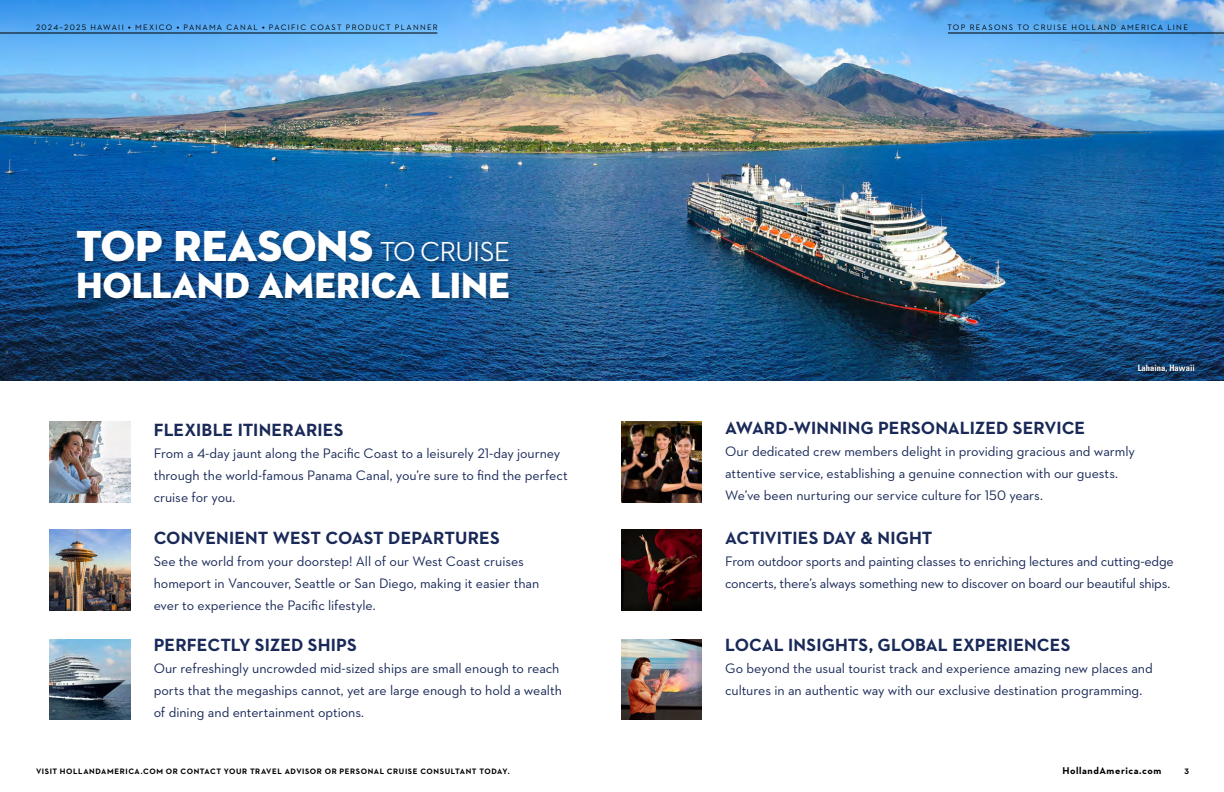
<style>
.page{position:relative;width:1224px;height:792px;background:#fff}
.page>*{position:absolute;margin:0;border:0;box-sizing:border-box;transform-origin:0 0}
.t1{font:44.2px "Mgkhsf Neutraface 2 Display Titling";letter-spacing:-.005em;color:#fff}
.t2{font:37.1px "Mgkhsf Neutraface 2 Display Titling";letter-spacing:-.005em;color:#fff}
.t3{font:700 18px "Qbygvm Neutraface 2 Text";color:#192958}
.t4{font:14px/22px "Cyksmg Neutraface 2 Text";letter-spacing:-.005em;color:#192958}
.t5{font:700 10px "Qbygvm Neutraface 2 Text";letter-spacing:.055em;color:#000}
.t6{font:700 condensed 8.6px "Nwykry Univers LT Std";color:#fff}
.t7{font:8px "Cyksmg Neutraface 2 Text";letter-spacing:.16em;color:#000}
.t8{font:700 8px "Qbygvm Neutraface 2 Text";letter-spacing:.07em;color:#000}
.s1{font-family:"Mgkhsf Neutraface 2 Display Titling"}
.s2{font-family:"Kmphtp Neutraface 2 Display";font-weight:500;font-size:28px}
</style>
<div class="page">
<img style="left:0;top:0;width:1224px;height:381px">
<hr style="left:0;top:33px;width:437px;height:1px;background:#000">
<hr style="left:948px;top:33px;width:276px;height:1px;background:#000">
<div style="left:1138px;top:364px;width:57px;height:9px;background:#000;opacity:.65"></div>
<div style="left:76px;top:230px;width:438px;height:74px;background:#000;opacity:.25"></div>
<img style="left:50px;top:422px;width:80px;height:81px">
<img style="left:50px;top:530px;width:80px;height:81px">
<img style="left:50px;top:639px;width:80px;height:81px">
<img style="left:621px;top:422px;width:81px;height:81px">
<img style="left:621px;top:530px;width:81px;height:81px">
<img style="left:621px;top:639px;width:81px;height:81px">
<p class="t7" style="left:36px;top:22px;width:403px">2024–2025 HAWAII <span class="s1">•</span> MEXICO <span class="s1">•</span> PANAMA CANAL <span class="s1">•</span> PACIFIC COAST PRODUCT PLANNER</p>
<p class="t7" style="left:947px;top:22px;width:242px">TOP REASONS TO CRUISE HOLLAND AMERICA LINE</p>
<h2 class="t1" style="left:76px;top:219px;width:435px">TOP REASONS <span class="s2">TO CRUISE</span></h2>
<h2 class="t2" style="left:76px;top:262px;width:435px">HOLLAND AMERICA LINE</h2>
<h3 class="t3" style="left:154px;top:418px;width:191px">FLEXIBLE ITINERARIES</h3>
<p class="t4" style="left:154px;top:442px;width:416px">From a 4-day jaunt along the Pacific Coast to a leisurely 21-day journey through the world-famous Panama Canal, you’re sure to find the perfect cruise for you.</p>
<h3 class="t3" style="left:154px;top:526px;width:347px">CONVENIENT WEST COAST DEPARTURES</h3>
<p class="t4" style="left:154px;top:550px;width:387px">See the world from your doorstep! All of our West Coast cruises homeport in Vancouver, Seattle or San Diego, making it easier than ever to experience the Pacific lifestyle.</p>
<h3 class="t3" style="left:154px;top:633px;width:205px">PERFECTLY SIZED SHIPS</h3>
<p class="t4" style="left:154px;top:657px;width:410px">Our refreshingly uncrowded mid-sized ships are small enough to reach ports that the megaships cannot, yet are large enough to hold a wealth of dining and entertainment options.</p>
<p class="t8" style="left:36px;top:767px;width:475px">VISIT HOLLANDAMERICA.COM OR CONTACT YOUR TRAVEL ADVISOR OR PERSONAL CRUISE CONSULTANT TODAY.</p>
<p class="t6" style="left:1138px;top:363px;width:59px">Lahaina, Hawaii</p>
<h3 class="t3" style="left:725px;top:417px;width:362px">AWARD-WINNING PERSONALIZED SERVICE</h3>
<p class="t4" style="left:725px;top:441px;width:411px">Our dedicated crew members delight in providing gracious and warmly attentive service, establishing a genuine connection with our guests.<br>We’ve been nurturing our service culture for 150 years.</p>
<h3 class="t3" style="left:725px;top:526px;width:209px">ACTIVITIES DAY &amp; NIGHT</h3>
<p class="t4" style="left:725px;top:550px;width:450px">From outdoor sports and painting classes to enriching lectures and cutting-edge concerts, there’s always something new to discover on board our beautiful ships.</p>
<h3 class="t3" style="left:725px;top:633px;width:347px">LOCAL INSIGHTS, GLOBAL EXPERIENCES</h3>
<p class="t4" style="left:725px;top:657px;width:429px">Go beyond the usual tourist track and experience amazing new places and cultures in an authentic way with our exclusive destination programming.</p>
<p class="t5" style="left:1062px;top:765px;width:100px">HollandAmerica.com</p>
<p class="t8" style="left:1184px;top:767px;width:6px">3</p>
</div>
